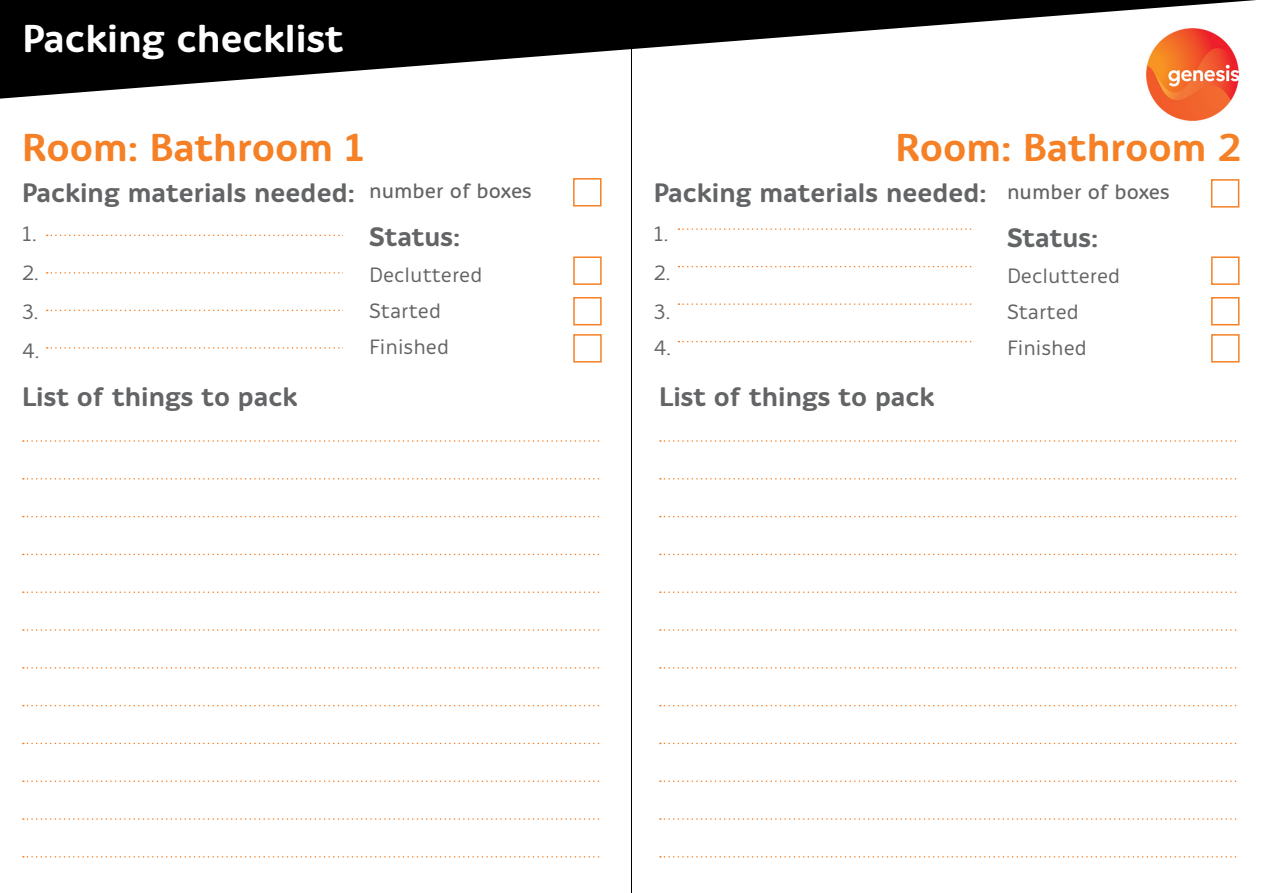
<style>
.page{position:relative;width:1263px;height:893px;background:#fff}
.page>*{position:absolute;margin:0;border:0;box-sizing:border-box;transform-origin:0 0}
.t1{font:600 39.3px "Ovink";color:#f58025}
.t2{font:600 39.3px "Ovink";color:#fff}
.t3{font:600 27px "Ovink";color:#636466}
.t4{font:21px/39px "Ovink";color:#636466}
.t5{font:500 21px "Ovink";color:#636466}
</style>
<div class="page">
<svg style="left:0;top:0;width:1257px;height:99px;fill:#000"></svg>
<hr style="left:631px;top:0;width:1px;height:893px;background:#000">
<svg style="left:23px;top:440px;width:579px;height:2px"></svg>
<svg style="left:23px;top:478px;width:579px;height:2px"></svg>
<svg style="left:23px;top:516px;width:579px;height:1px"></svg>
<svg style="left:23px;top:554px;width:579px;height:1px"></svg>
<svg style="left:23px;top:591px;width:579px;height:2px"></svg>
<svg style="left:23px;top:629px;width:579px;height:2px"></svg>
<svg style="left:23px;top:667px;width:579px;height:2px"></svg>
<svg style="left:23px;top:705px;width:579px;height:1px"></svg>
<svg style="left:23px;top:743px;width:579px;height:1px"></svg>
<svg style="left:23px;top:780px;width:579px;height:2px"></svg>
<svg style="left:23px;top:818px;width:579px;height:2px"></svg>
<svg style="left:23px;top:856px;width:579px;height:2px"></svg>
<svg style="left:660px;top:440px;width:579px;height:2px"></svg>
<svg style="left:660px;top:478px;width:579px;height:2px"></svg>
<svg style="left:660px;top:516px;width:579px;height:1px"></svg>
<svg style="left:660px;top:554px;width:579px;height:1px"></svg>
<svg style="left:660px;top:591px;width:579px;height:2px"></svg>
<svg style="left:660px;top:629px;width:579px;height:2px"></svg>
<svg style="left:660px;top:667px;width:579px;height:2px"></svg>
<svg style="left:660px;top:705px;width:579px;height:1px"></svg>
<svg style="left:660px;top:743px;width:579px;height:1px"></svg>
<svg style="left:660px;top:780px;width:579px;height:2px"></svg>
<svg style="left:660px;top:818px;width:579px;height:2px"></svg>
<svg style="left:660px;top:856px;width:579px;height:2px"></svg>
<div style="left:1211px;top:179px;width:28px;height:29px;border:2px solid #f58025"></div>
<div style="left:1211px;top:256px;width:28px;height:29px;border:2px solid #f58025"></div>
<div style="left:1211px;top:297px;width:28px;height:28px;border:2px solid #f58025"></div>
<div style="left:1211px;top:334px;width:28px;height:29px;border:2px solid #f58025"></div>
<svg style="left:47px;top:235px;width:296px;height:1px"></svg>
<svg style="left:47px;top:272px;width:296px;height:2px"></svg>
<svg style="left:47px;top:310px;width:296px;height:1px"></svg>
<svg style="left:47px;top:347px;width:296px;height:2px"></svg>
<div style="left:573px;top:178px;width:28px;height:28px;border:2px solid #f58025"></div>
<div style="left:573px;top:256px;width:29px;height:29px;border:2px solid #f58025"></div>
<div style="left:573px;top:297px;width:29px;height:28px;border:2px solid #f58025"></div>
<div style="left:573px;top:334px;width:29px;height:29px;border:2px solid #f58025"></div>
<svg style="left:678px;top:228px;width:294px;height:2px"></svg>
<svg style="left:678px;top:266px;width:294px;height:1px"></svg>
<svg style="left:678px;top:303px;width:294px;height:2px"></svg>
<svg style="left:678px;top:341px;width:294px;height:1px"></svg>
<img style="left:1141px;top:23px;width:102px;height:99px">
<h1 class="t2" style="left:22px;top:15px;width:322px">Packing checklist</h1>
<h1 class="t1" style="left:22px;top:124px;width:343px">Room: Bathroom 1</h1>
<h1 class="t1" style="left:895px;top:124px;width:346px">Room: Bathroom 2</h1>
<p class="t3" style="left:22px;top:176px;width:334px">Packing materials needed:</p>
<p class="t4" style="left:22px;top:214px;width:19px">1.<br>2.<br>3.<br>4.</p>
<p class="t5" style="left:369px;top:179px;width:164px">number of boxes</p>
<p class="t3" style="left:369px;top:221px;width:93px">Status:</p>
<p class="t4" style="left:369px;top:257px;width:115px;line-height:36px">Decluttered<br>Started<br>Finished</p>
<p class="t3" style="left:654px;top:176px;width:334px">Packing materials needed:</p>
<p class="t4" style="left:654px;top:214px;width:18px;text-align:justify">1.<br>2.<br>3.</p>
<p class="t4" style="left:654px;top:328px;width:19px">4.</p>
<p class="t3" style="left:22px;top:380px;width:277px">List of things to pack</p>
<p class="t3" style="left:659px;top:380px;width:277px">List of things to pack</p>
<p class="t5" style="left:1007px;top:180px;width:164px">number of boxes</p>
<p class="t3" style="left:1007px;top:222px;width:93px">Status:</p>
<p class="t4" style="left:1007px;top:258px;width:115px;line-height:36px">Decluttered<br>Started<br>Finished</p>
</div>
